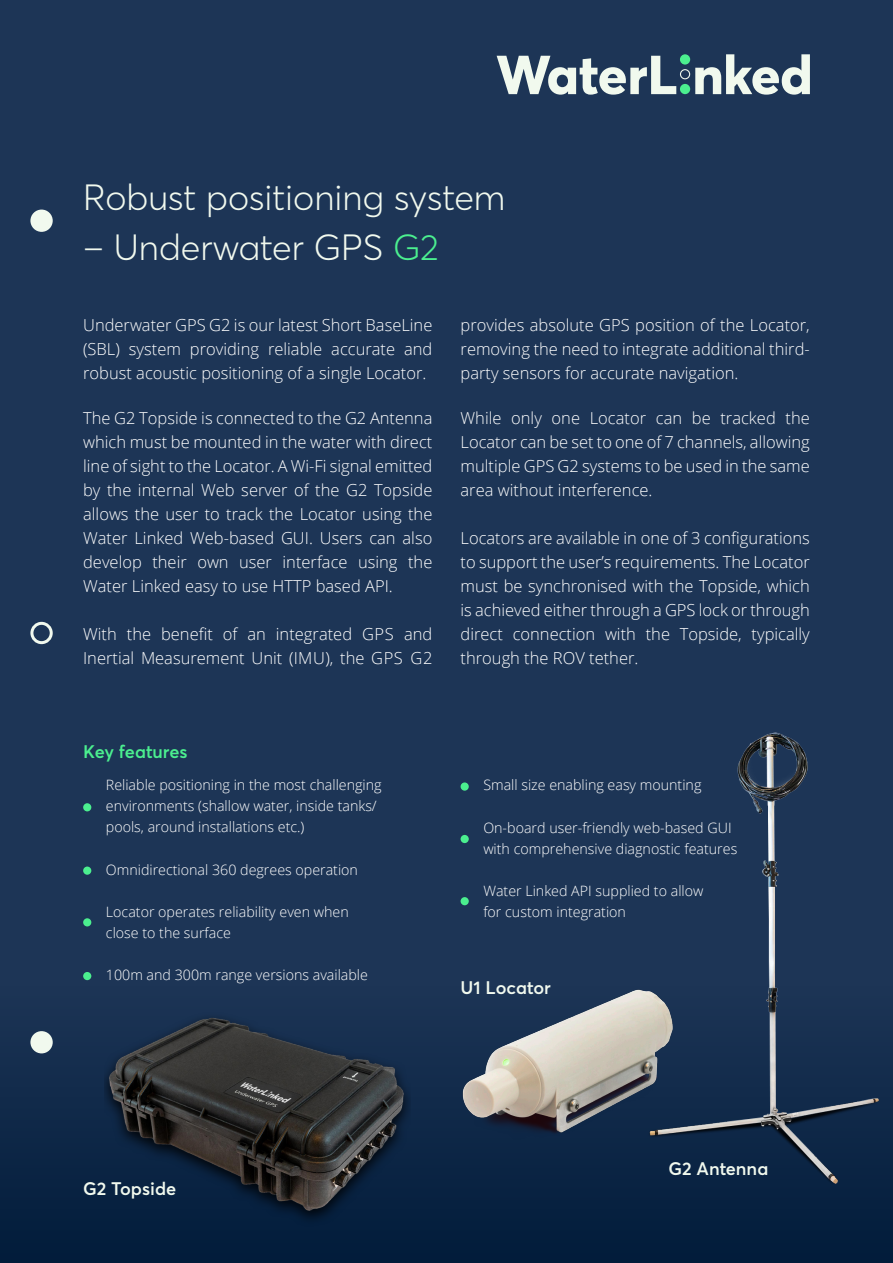
<style>
.page{position:relative;width:893px;height:1263px;background:#1d3556}
.page>*{position:absolute;margin:0;border:0;box-sizing:border-box;transform-origin:0 0}
.Tittel{font:300 36px "Averta";color:#f1f9ee}
.Brødtekst_fremside{font:600 18px "Averta";color:#f1f9ee}
.Brødtekst_fremside-2{font:600 18px "Averta";color:#4bef8f}
.Ingress{font:300 16.5px/24px "Open Sans";color:#fff;text-align:justify}
.Ingress-2{font:300 14.25px/21px "Open Sans";color:#fff}
.s1{color:#4bef8f}
</style>
<div class="page">
<div style="left:0;top:980px;width:893px;height:283px;background:linear-gradient(to bottom,#1d3556,#011c3a)"></div>
<div style="left:30px;top:622px;width:23px;height:22px;border:3px solid #f1f9ee;border-radius:50%"></div>
<div style="left:30px;top:210px;width:23px;height:22px;background:#f1f9ee;border-radius:50%"></div>
<div style="left:30px;top:1031px;width:23px;height:22px;background:#f1f9ee;border-radius:50%"></div>
<img style="left:105px;top:980px;width:306px;height:274px">
<img style="left:456px;top:980px;width:172px;height:174px">
<img style="left:628px;top:732px;width:265px;height:459px">
<div style="left:83px;top:803px;width:8px;height:8px;background:#4bef8f;border-radius:50%"></div>
<div style="left:83px;top:866px;width:8px;height:9px;background:#4bef8f;border-radius:50%"></div>
<div style="left:83px;top:918px;width:8px;height:8px;background:#4bef8f;border-radius:50%"></div>
<div style="left:83px;top:972px;width:8px;height:8px;background:#4bef8f;border-radius:50%"></div>
<div style="left:461px;top:782px;width:8px;height:9px;background:#4bef8f;border-radius:50%"></div>
<div style="left:461px;top:835px;width:8px;height:8px;background:#4bef8f;border-radius:50%"></div>
<div style="left:461px;top:897px;width:8px;height:8px;background:#4bef8f;border-radius:50%"></div>
<svg style="left:497px;top:54px;width:313px;height:41px"></svg>
<p class="Tittel" style="left:83px;top:173px;width:424px">Robust positioning system</p>
<p class="Tittel" style="left:83px;top:222px;width:357px">– Underwater GPS <span class="s1">G2</span></p>
<p class="Ingress" style="left:83px;top:312px;width:351px">Underwater GPS G2 is our latest Short BaseLine (SBL) system providing reliable accurate and robust acoustic positioning of a single Locator.</p>
<p class="Ingress" style="left:83px;top:405px;width:351px">The G2 Topside is connected to the G2 Antenna which must be mounted in the water with direct line of sight to the Locator. A Wi-Fi signal emitted by the internal Web server of the G2 Topside allows the user to track the Locator using the Water Linked Web-based GUI. Users can also develop their own user interface using the Water Linked easy to use HTTP based API.</p>
<p class="Ingress" style="left:83px;top:622px;width:351px">With the benefit of an integrated GPS and<br>Inertial Measurement Unit (IMU), the GPS G2</p>
<p class="Ingress" style="left:461px;top:312px;width:351px">provides absolute GPS position of the Locator, removing the need to integrate additional third&shy;party sensors for accurate navigation.</p>
<p class="Ingress" style="left:461px;top:405px;width:351px">While only one Locator can be tracked the Locator can be set to one of 7 channels, allowing multiple GPS G2 systems to be used in the same area without interference.</p>
<p class="Ingress" style="left:461px;top:526px;width:351px">Locators are available in one of 3 configurations to support the user’s requirements. The Locator must be synchronised with the Topside, which is achieved either through a GPS lock or through direct connection with the Topside, typically through the ROV tether.</p>
<p class="Brødtekst_fremside-2" style="left:83px;top:739px;width:106px">Key features</p>
<p class="Ingress-2" style="left:106px;top:774px;width:277px">Reliable positioning in the most challenging environments (shallow water, inside tanks/ pools, around installations etc.)</p>
<p class="Ingress-2" style="left:106px;top:858px;width:254px">Omnidirectional 360 degrees operation</p>
<p class="Ingress-2" style="left:106px;top:901px;width:244px">Locator operates reliability even when close to the surface</p>
<p class="Ingress-2" style="left:106px;top:964px;width:264px">100m and 300m range versions available</p>
<p class="Ingress-2" style="left:483px;top:774px;width:220px">Small size enabling easy mounting</p>
<p class="Ingress-2" style="left:483px;top:816px;width:255px">On-board user-friendly web-based GUI with comprehensive diagnostic features</p>
<p class="Ingress-2" style="left:483px;top:880px;width:222px">Water Linked API supplied to allow for custom integration</p>
<p class="Brødtekst_fremside" style="left:461px;top:975px;width:92px">U1 Locator</p>
<p class="Brødtekst_fremside" style="left:83px;top:1176px;width:95px">G2 Topside</p>
<p class="Brødtekst_fremside" style="left:668px;top:1156px;width:101px">G2 Antenna</p>
</div>
